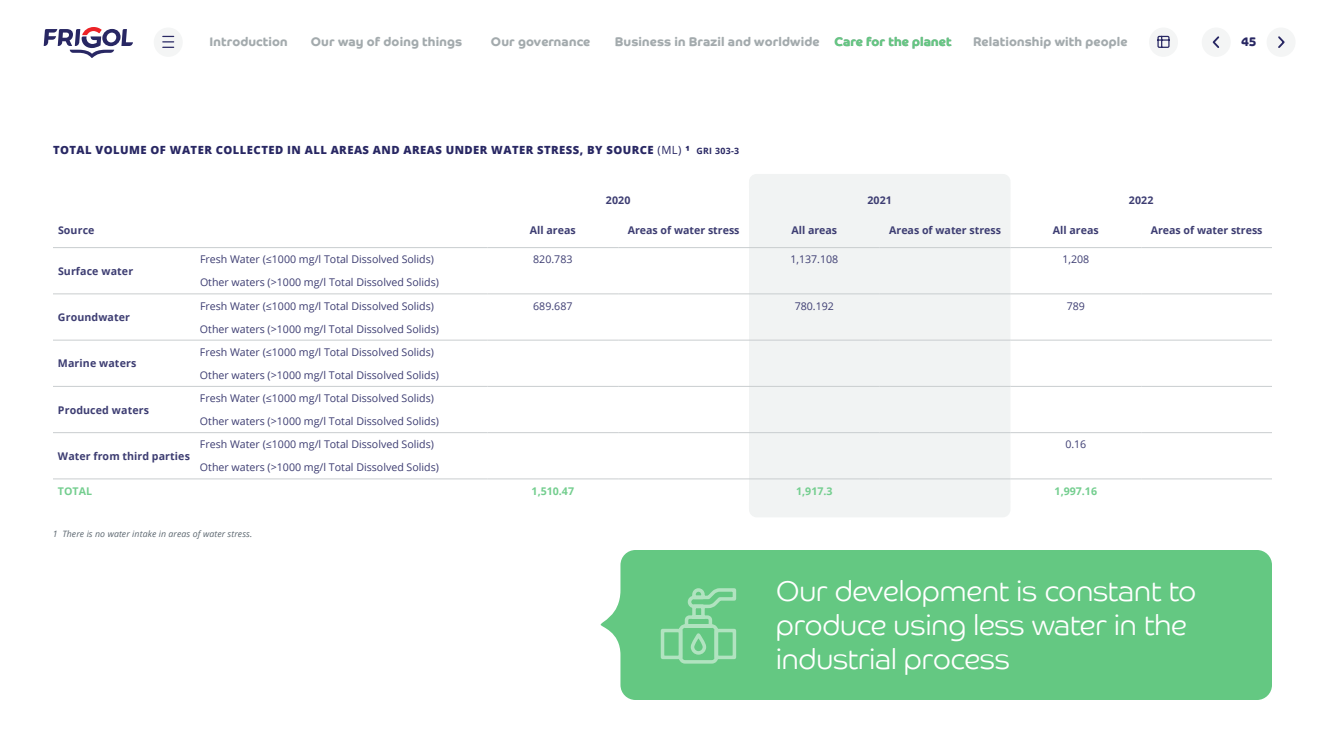
<style>
.page{position:relative;width:1325px;height:750px;background:#fff}
.page>*{position:absolute;margin:0;border:0;box-sizing:border-box;transform-origin:0 0}
.t1{font:300 28.62px/34.4px "Co Headline";color:#fff}
.t2{font:700 12.5px "Co Headline";letter-spacing:.01em;color:#a3aaad}
.t3{font:700 12.5px "Co Headline";color:#282763}
.t4{font:800 11.25px "Open Sans";letter-spacing:.04em;color:#282763}
.t5{font:10.62px/23.1px "Open Sans";color:#3d3d72}
.t6{font:700 10.62px "Open Sans";letter-spacing:.01em;color:#3d3d72}
.t7{font:700 10.62px "Open Sans";color:#74ce8f}
.t8{font:italic 8.75px "Open Sans";letter-spacing:.01em;color:#5c6770}
.s1{font-weight:400}
.s2{font-weight:700;font-size:8.75px}
</style>
<div class="page">
<div style="left:601px;top:550px;width:671px;height:150px;background:#64c882"></div>
<div style="left:749px;top:189px;width:262px;height:313px;background:#f1f3f3"></div>
<hr style="left:53px;top:247px;width:142px;height:1px;background:#c9cdcf">
<hr style="left:195px;top:247px;width:293px;height:1px;background:#c9cdcf">
<hr style="left:488px;top:247px;width:130px;height:1px;background:#c9cdcf">
<hr style="left:618px;top:247px;width:131px;height:1px;background:#c9cdcf">
<hr style="left:749px;top:247px;width:131px;height:1px;background:#c9cdcf">
<hr style="left:880px;top:247px;width:130px;height:1px;background:#c9cdcf">
<hr style="left:1011px;top:247px;width:130px;height:1px;background:#c9cdcf">
<hr style="left:1141px;top:247px;width:131px;height:1px;background:#c9cdcf">
<hr style="left:53px;top:294px;width:142px;height:1px;background:#c9cdcf">
<hr style="left:195px;top:294px;width:293px;height:1px;background:#c9cdcf">
<hr style="left:488px;top:294px;width:130px;height:1px;background:#c9cdcf">
<hr style="left:618px;top:294px;width:131px;height:1px;background:#c9cdcf">
<hr style="left:749px;top:294px;width:131px;height:1px;background:#c9cdcf">
<hr style="left:880px;top:294px;width:130px;height:1px;background:#c9cdcf">
<hr style="left:1011px;top:294px;width:130px;height:1px;background:#c9cdcf">
<hr style="left:1141px;top:294px;width:131px;height:1px;background:#c9cdcf">
<hr style="left:53px;top:340px;width:142px;height:1px;background:#c9cdcf">
<hr style="left:195px;top:340px;width:293px;height:1px;background:#c9cdcf">
<hr style="left:488px;top:340px;width:130px;height:1px;background:#c9cdcf">
<hr style="left:618px;top:340px;width:131px;height:1px;background:#c9cdcf">
<hr style="left:749px;top:340px;width:131px;height:1px;background:#c9cdcf">
<hr style="left:880px;top:340px;width:130px;height:1px;background:#c9cdcf">
<hr style="left:1011px;top:340px;width:130px;height:1px;background:#c9cdcf">
<hr style="left:1141px;top:340px;width:131px;height:1px;background:#c9cdcf">
<hr style="left:53px;top:386px;width:142px;height:1px;background:#c9cdcf">
<hr style="left:195px;top:386px;width:293px;height:1px;background:#c9cdcf">
<hr style="left:488px;top:386px;width:130px;height:1px;background:#c9cdcf">
<hr style="left:618px;top:386px;width:131px;height:1px;background:#c9cdcf">
<hr style="left:749px;top:386px;width:131px;height:1px;background:#c9cdcf">
<hr style="left:880px;top:386px;width:130px;height:1px;background:#c9cdcf">
<hr style="left:1011px;top:386px;width:130px;height:1px;background:#c9cdcf">
<hr style="left:1141px;top:386px;width:131px;height:1px;background:#c9cdcf">
<hr style="left:53px;top:432px;width:142px;height:1px;background:#c9cdcf">
<hr style="left:53px;top:479px;width:142px;height:1px;background:#c9cdcf">
<hr style="left:195px;top:432px;width:293px;height:1px;background:#c9cdcf">
<hr style="left:488px;top:432px;width:130px;height:1px;background:#c9cdcf">
<hr style="left:618px;top:432px;width:131px;height:1px;background:#c9cdcf">
<hr style="left:749px;top:432px;width:131px;height:1px;background:#c9cdcf">
<hr style="left:880px;top:432px;width:130px;height:1px;background:#c9cdcf">
<hr style="left:1011px;top:432px;width:130px;height:1px;background:#c9cdcf">
<hr style="left:1141px;top:432px;width:131px;height:1px;background:#c9cdcf">
<hr style="left:195px;top:479px;width:293px;height:1px;background:#c9cdcf">
<hr style="left:488px;top:479px;width:130px;height:1px;background:#c9cdcf">
<hr style="left:618px;top:479px;width:131px;height:1px;background:#c9cdcf">
<hr style="left:749px;top:479px;width:131px;height:1px;background:#c9cdcf">
<hr style="left:880px;top:479px;width:130px;height:1px;background:#c9cdcf">
<hr style="left:1011px;top:479px;width:130px;height:1px;background:#c9cdcf">
<hr style="left:1141px;top:479px;width:131px;height:1px;background:#c9cdcf">
<div style="left:749px;top:174px;width:261px;height:15px;background:#f1f3f3"></div>
<div style="left:749px;top:502px;width:261px;height:15px;background:#f1f3f3"></div>
<svg style="left:659px;top:586px;width:79px;height:79px;background:#79cf93"></svg>
<svg style="left:44px;top:27px;width:89px;height:31px"></svg>
<div style="left:1202px;top:28px;width:29px;height:29px;background:#f4f5f5;border-radius:50%"></div>
<svg style="left:1212px;top:36px;width:8px;height:12px"></svg>
<div style="left:154px;top:28px;width:29px;height:29px;background:#f4f5f5;border-radius:50%"></div>
<svg style="left:163px;top:36px;width:11px;height:12px"></svg>
<div style="left:1149px;top:28px;width:29px;height:29px;background:#f4f5f5;border-radius:50%"></div>
<svg style="left:1157px;top:35px;width:13px;height:13px"></svg>
<div style="left:1267px;top:28px;width:29px;height:29px;background:#f4f5f5;border-radius:50%"></div>
<svg style="left:1278px;top:36px;width:7px;height:12px"></svg>
<p class="t2" style="left:210px;top:34px;width:80px">Introduction</p>
<p class="t2" style="left:311px;top:34px;width:153px">Our way of doing things</p>
<p class="t2" style="left:491px;top:34px;width:101px">Our governance</p>
<p class="t2" style="left:615px;top:34px;width:338px">Business in Brazil and worldwide Care for the planet</p>
<p class="t2" style="left:973px;top:34px;width:156px">Relationship with people</p>
<p class="t3" style="left:1241px;top:35px;width:17px">45</p>
<p class="t4" style="left:53px;top:141px;width:688px">TOTAL VOLUME OF WATER COLLECTED IN ALL AREAS AND AREAS UNDER WATER STRESS, BY SOURCE <span class="s1">(ML)</span> ¹ <span class="s2">GRI 303-3</span></p>
<p class="t6" style="left:606px;top:193px;width:26px">2020</p>
<p class="t6" style="left:867px;top:193px;width:26px">2021</p>
<p class="t6" style="left:1129px;top:193px;width:26px">2022</p>
<p class="t6" style="left:58px;top:222px;width:38px">Source</p>
<p class="t6" style="left:530px;top:222px;width:47px">All areas</p>
<p class="t6" style="left:628px;top:222px;width:113px">Areas of water stress</p>
<p class="t6" style="left:791px;top:222px;width:47px">All areas</p>
<p class="t6" style="left:889px;top:222px;width:113px">Areas of water stress</p>
<p class="t6" style="left:1053px;top:222px;width:47px">All areas</p>
<p class="t6" style="left:1151px;top:222px;width:113px">Areas of water stress</p>
<p class="t6" style="left:58px;top:263px;width:77px">Surface water</p>
<p class="t5" style="left:200px;top:248px;width:236px">Fresh Water (≤1000 mg/l Total Dissolved Solids)</p>
<p class="t5" style="left:533px;top:248px;width:41px">820.783</p>
<p class="t5" style="left:790px;top:248px;width:49px">1,137.108</p>
<p class="t5" style="left:1062px;top:248px;width:28px">1,208</p>
<p class="t5" style="left:200px;top:271px;width:240px">Other waters (&gt;1000 mg/l Total Dissolved Solids)</p>
<p class="t6" style="left:58px;top:310px;width:74px">Groundwater</p>
<p class="t5" style="left:200px;top:294px;width:236px">Fresh Water (≤1000 mg/l Total Dissolved Solids)</p>
<p class="t5" style="left:533px;top:294px;width:41px">689.687</p>
<p class="t5" style="left:795px;top:294px;width:41px">780.192</p>
<p class="t5" style="left:1067px;top:294px;width:20px">789</p>
<p class="t5" style="left:200px;top:317px;width:240px">Other waters (&gt;1000 mg/l Total Dissolved Solids)</p>
<p class="t6" style="left:58px;top:356px;width:80px">Marine waters</p>
<p class="t5" style="left:200px;top:340px;width:240px">Fresh Water (≤1000 mg/l Total Dissolved Solids)<br>Other waters (&gt;1000 mg/l Total Dissolved Solids)</p>
<p class="t6" style="left:58px;top:402px;width:93px">Produced waters</p>
<p class="t5" style="left:200px;top:386px;width:240px">Fresh Water (≤1000 mg/l Total Dissolved Solids)<br>Other waters (&gt;1000 mg/l Total Dissolved Solids)</p>
<p class="t6" style="left:58px;top:448px;width:133px">Water from third parties</p>
<p class="t5" style="left:200px;top:433px;width:236px">Fresh Water (≤1000 mg/l Total Dissolved Solids)</p>
<p class="t5" style="left:1065px;top:433px;width:23px">0.16</p>
<p class="t5" style="left:200px;top:456px;width:240px">Other waters (&gt;1000 mg/l Total Dissolved Solids)</p>
<p class="t7" style="left:58px;top:483px;width:36px">TOTAL</p>
<p class="t7" style="left:532px;top:483px;width:44px">1,510.47</p>
<p class="t7" style="left:796px;top:483px;width:38px">1,917.3</p>
<p class="t7" style="left:1055px;top:483px;width:44px">1,997.16</p>
<p class="t8" style="left:53px;top:528px;width:201px">1 There is no water intake in areas of water stress.</p>
<h1 class="t1" style="left:776px;top:574px;width:422px">Our development is constant to produce using less water in the industrial process</h1>
</div>
